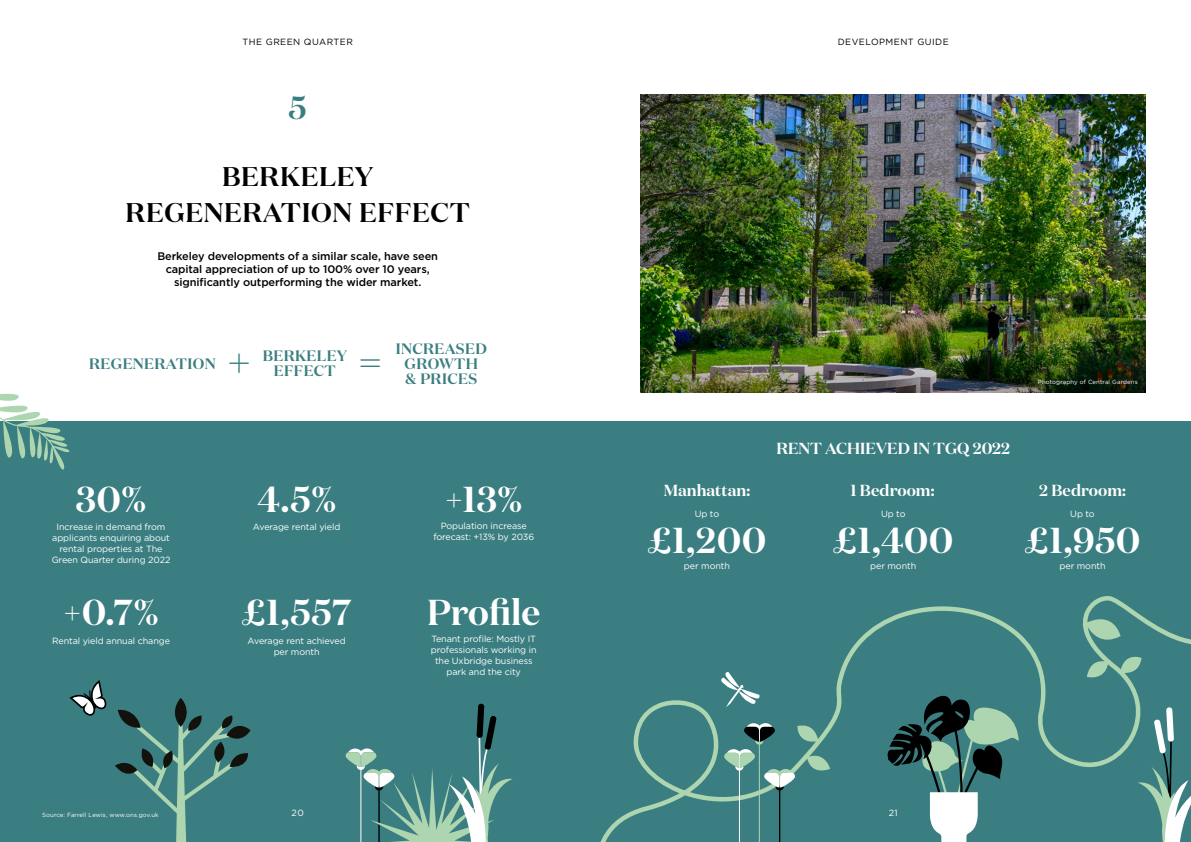
<style>
.page{position:relative;width:1191px;height:842px;background:#fff}
.page>*{position:absolute;margin:0;border:0;box-sizing:border-box;transform-origin:0 0}
.TGQ___Domaine_large{font:600 48.9px "Domaine Display";color:#3a7e81}
.TGQ___Domaine_large-2{font:600 36px "Domaine Display";letter-spacing:.025em;color:#fff}
.t1{font:600 32px "Domaine Display";color:#3a7e81}
.t2{font:600 27px/36px "Domaine Display";letter-spacing:.025em;color:#000;text-align:center}
.t3{font:600 16px "Domaine Display";color:#fff}
.TGQ___Domaine_large-3{font:600 15.1px/15.2px "Domaine Display";letter-spacing:.025em;color:#3a7e81;text-align:center}
.TGQ___Intro_12pt{font:500 11px/13px "Gotham";letter-spacing:-.01em;color:#000;text-align:center}
.TGQ___Text_9pt{font:9px/11px "Gotham";letter-spacing:-.01em;color:#fff;text-align:center}
.t4{font:9px "Gotham";letter-spacing:.05em;color:#000}
.TGQ___Notes_Caveats{font:6px "Gotham";letter-spacing:.02em;color:#fff}
</style>
<div class="page">
<div style="left:0;top:421px;width:1191px;height:421px;background:#3a7e81"></div>
<svg style="left:600px;top:596px;width:591px;height:246px"></svg>
<svg style="left:115px;top:698px;width:135px;height:144px"></svg>
<img style="left:641px;top:94px;width:504px;height:231px">
<img style="left:641px;top:325px;width:504px;height:67px">
<svg style="left:887px;top:691px;width:131px;height:151px"></svg>
<svg style="left:69px;top:680px;width:37px;height:36px"></svg>
<svg style="left:724px;top:723px;width:71px;height:119px"></svg>
<svg style="left:0;top:393px;width:70px;height:77px"></svg>
<svg style="left:720px;top:671px;width:41px;height:36px"></svg>
<svg style="left:1137px;top:707px;width:54px;height:135px"></svg>
<svg style="left:345px;top:704px;width:168px;height:138px"></svg>
<p class="t4" style="left:243px;top:37px;width:112px">THE GREEN QUARTER</p>
<p class="t4" style="left:837px;top:37px;width:112px">DEVELOPMENT GUIDE</p>
<p class="t1" style="left:289px;top:88px;width:19px">5</p>
<p class="t2" style="left:126px;top:158px;width:346px">BERKELEY<br>REGENERATION EFFECT</p>
<p class="TGQ___Intro_12pt" style="left:157px;top:250px;width:282px">Berkeley developments of a similar scale, have seen capital appreciation of up to 100% over 10 years, significantly outperforming the wider market.</p>
<p class="TGQ___Domaine_large-3" style="left:89px;top:356px;width:128px">REGENERATION</p>
<p class="TGQ___Domaine_large-3" style="left:263px;top:348px;width:86px">BERKELEY<br>EFFECT</p>
<p class="TGQ___Domaine_large-3" style="left:396px;top:341px;width:93px">INCREASED<br>GROWTH</p>
<p class="TGQ___Domaine_large" style="left:228px;top:331px;width:25px">+</p>
<p class="TGQ___Domaine_large" style="left:358px;top:331px;width:25px">=</p>
<p class="TGQ___Domaine_large-3" style="left:405px;top:371px;width:73px">&amp; PRICES</p>
<p class="TGQ___Notes_Caveats" style="left:1038px;top:379px;width:101px">Photography of Central Gardens</p>
<p class="t3" style="left:776px;top:438px;width:235px">RENT ACHIEVED IN TGQ 2022</p>
<p class="TGQ___Domaine_large-2" style="left:76px;top:476px;width:71px">30%</p>
<p class="t3" style="left:663px;top:480px;width:88px">Manhattan:</p>
<p class="t3" style="left:850px;top:480px;width:85px">1 Bedroom:</p>
<p class="t3" style="left:1039px;top:480px;width:88px">2 Bedroom:</p>
<p class="TGQ___Domaine_large-2" style="left:257px;top:476px;width:80px">4.5%</p>
<p class="TGQ___Domaine_large-2" style="left:445px;top:476px;width:78px">+13%</p>
<p class="TGQ___Text_9pt" style="left:694px;top:508px;width:26px">Up to</p>
<p class="TGQ___Domaine_large-2" style="left:647px;top:517px;width:120px">£1,200</p>
<p class="TGQ___Text_9pt" style="left:684px;top:560px;width:48px">per month</p>
<p class="TGQ___Text_9pt" style="left:881px;top:508px;width:26px">Up to</p>
<p class="TGQ___Domaine_large-2" style="left:833px;top:517px;width:122px">£1,400</p>
<p class="TGQ___Text_9pt" style="left:870px;top:560px;width:48px">per month</p>
<p class="TGQ___Text_9pt" style="left:1070px;top:508px;width:26px">Up to</p>
<p class="TGQ___Domaine_large-2" style="left:1024px;top:517px;width:117px">£1,950</p>
<p class="TGQ___Text_9pt" style="left:1059px;top:560px;width:48px">per month</p>
<p class="TGQ___Text_9pt" style="left:433px;top:520px;width:102px">Population increase forecast: +13% by 2036</p>
<p class="TGQ___Text_9pt" style="left:52px;top:521px;width:120px">Increase in demand from applicants enquiring about rental properties at The<br>Green Quarter during 2022</p>
<p class="TGQ___Text_9pt" style="left:253px;top:521px;width:89px">Average rental yield</p>
<p class="TGQ___Domaine_large-2" style="left:64px;top:589px;width:96px">+0.7%</p>
<p class="TGQ___Domaine_large-2" style="left:242px;top:589px;width:111px">£1,557</p>
<p class="TGQ___Domaine_large-2" style="left:427px;top:589px;width:114px">Profile</p>
<p class="TGQ___Text_9pt" style="left:52px;top:635px;width:119px">Rental yield annual change</p>
<p class="TGQ___Text_9pt" style="left:248px;top:635px;width:100px">Average rent achieved per month</p>
<p class="TGQ___Text_9pt" style="left:431px;top:633px;width:107px">Tenant profile: Mostly IT professionals working in the Uxbridge business park and the city</p>
<p class="TGQ___Notes_Caveats" style="left:42px;top:811px;width:118px">Source: Farrell Lewis, www.ons.gov.uk</p>
<p class="TGQ___Text_9pt" style="left:291px;top:807px;width:14px">20</p>
<p class="TGQ___Text_9pt" style="left:888px;top:807px;width:11px">21</p>
</div>
